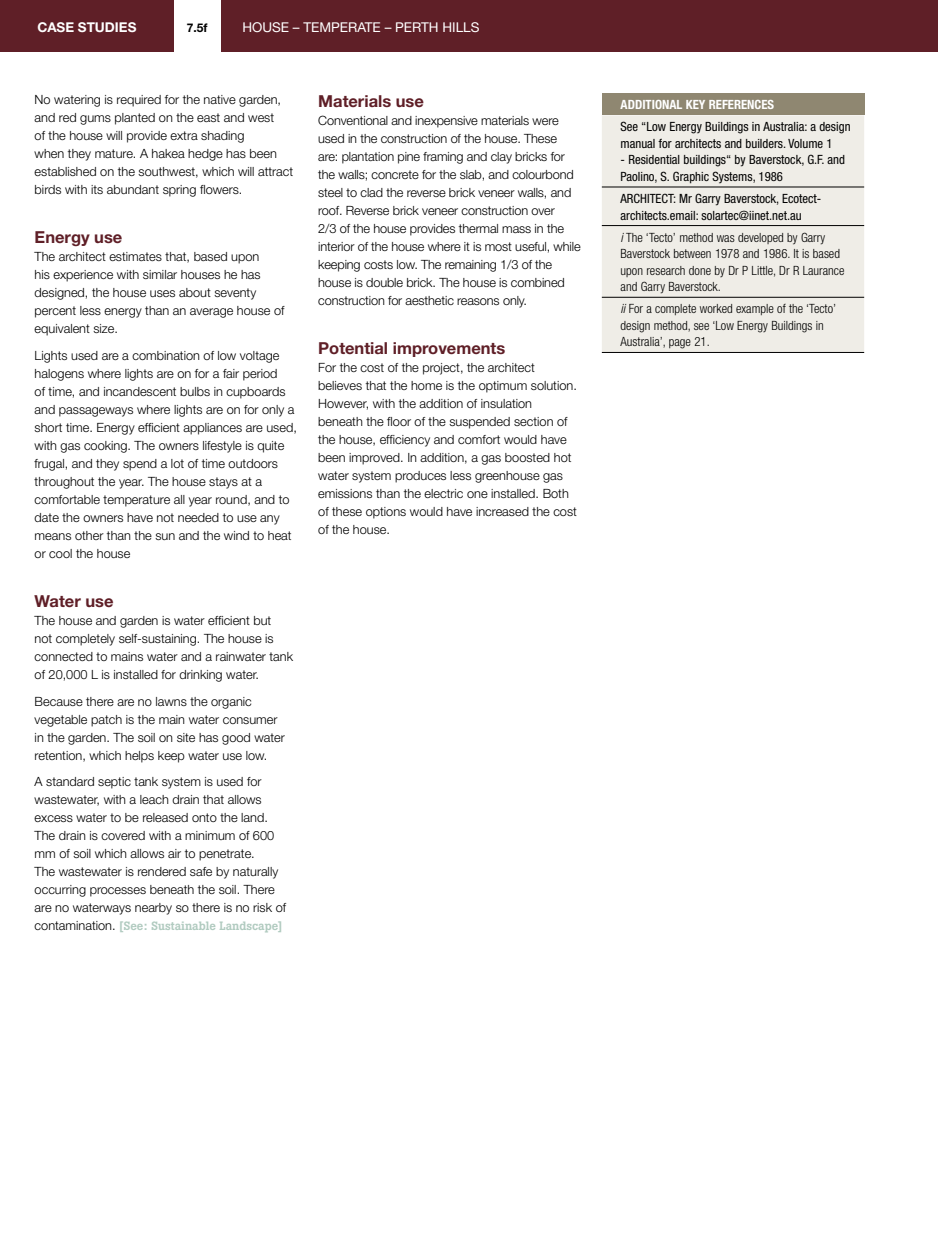
<style>
.page{position:relative;width:938px;height:1234px;background:#fff}
.page>*{position:absolute;margin:0;border:0;box-sizing:border-box;transform-origin:0 0}
.head2{font:700 16.5px "Helvetica Neue";color:#5f1f27}
.t1{font:13.5px "Helvetica Neue";color:#fff}
.t2{font:700 13.5px "Helvetica Neue";color:#fff}
.body{font:300 12.75px/18px "Helvetica Neue";color:#000}
.table_light{font:300 condensed 12.75px/16.5px "Helvetica Neue";color:#000}
.table_reg{font:condensed 12.75px/16.5px "Helvetica Neue";color:#000}
.table_bold_white{font:700 condensed 12.75px "Helvetica Neue";color:#fff}
.body-2{font:500 12px "Boton";color:#b1cbc0}
.t3{font:700 12px "Helvetica Neue";color:#000}
.s1{font-family:"Helvetica Neue";font-weight:300;font-size:12.75px;color:#000}
.s2{font-style:italic}
</style>
<div class="page">
<div style="left:0;top:0;width:173px;height:51px;background:#5f1f27"></div>
<div style="left:221px;top:0;width:717px;height:51px;background:#5f1f27"></div>
<div style="left:602px;top:93px;width:262px;height:22px;background:#8f8771"></div>
<div style="left:602px;top:115px;width:262px;height:237px;background:#efede7"></div>
<hr style="left:602px;top:187px;width:262px;height:1px;background:#000">
<hr style="left:602px;top:225px;width:262px;height:1px;background:#000">
<hr style="left:602px;top:297px;width:262px;height:1px;background:#000">
<hr style="left:602px;top:352px;width:262px;height:1px;background:#000">
<p class="t2" style="left:37px;top:19px;width:101px">CASE STUDIES</p>
<p class="t1" style="left:242px;top:19px;width:239px">HOUSE – TEMPERATE – PERTH HILLS</p>
<p class="t3" style="left:187px;top:20px;width:22px">7.5f</p>
<p class="body" style="left:35px;top:90px;width:260px">No watering is required for the native garden, and red gums planted on the east and west<br>of the house will provide extra shading<br>when they mature. A hakea hedge has been established on the southwest, which will attract birds with its abundant spring flowers.</p>
<p class="head2" style="left:35px;top:227px;width:89px">Energy use</p>
<p class="body" style="left:35px;top:247px;width:251px">The architect estimates that, based upon<br>his experience with similar houses he has designed, the house uses about seventy percent less energy than an average house of equivalent size.</p>
<p class="body" style="left:35px;top:346px;width:264px">Lights used are a combination of low voltage halogens where lights are on for a fair period<br>of time, and incandescent bulbs in cupboards and passageways where lights are on for only a short time. Energy efficient appliances are used, with gas cooking. The owners lifestyle is quite frugal, and they spend a lot of time outdoors throughout the year. The house stays at a comfortable temperature all year round, and to date the owners have not needed to use any means other than the sun and the wind to heat or cool the house</p>
<p class="head2" style="left:35px;top:591px;width:80px">Water use</p>
<p class="body" style="left:35px;top:611px;width:260px">The house and garden is water efficient but<br>not completely self-sustaining. The house is connected to mains water and a rainwater tank of 20,000 L is installed for drinking water.</p>
<p class="body" style="left:35px;top:691px;width:252px">Because there are no lawns the organic vegetable patch is the main water consumer in the garden. The soil on site has good water retention, which helps keep water use low.</p>
<p class="body" style="left:35px;top:772px;width:253px">A standard septic tank system is used for wastewater, with a leach drain that allows excess water to be released onto the land.<br>The drain is covered with a minimum of 600 mm of soil which allows air to penetrate.<br>The wastewater is rendered safe by naturally occurring processes beneath the soil. There are no waterways nearby so there is no risk of</p>
<p class="body-2" style="left:35px;top:918px;width:249px"><span class="s1">contamination.</span> [See: Sustainable Landscape]</p>
<p class="head2" style="left:318px;top:90px;width:107px">Materials use</p>
<p class="body" style="left:318px;top:111px;width:264px">Conventional and inexpensive materials were used in the construction of the house. These<br>are: plantation pine framing and clay bricks for the walls; concrete for the slab, and colourbond steel to clad the reverse brick veneer walls, and roof. Reverse brick veneer construction over<br>2/3 of the house provides thermal mass in the interior of the house where it is most useful, while keeping costs low. The remaining 1/3 of the house is double brick. The house is combined construction for aesthetic reasons only.</p>
<p class="head2" style="left:318px;top:338px;width:188px">Potential improvements</p>
<p class="body" style="left:318px;top:358px;width:260px">For the cost of the project, the architect believes that the home is the optimum solution.<br>However, with the addition of insulation beneath the floor of the suspended section of the house, efficiency and comfort would have been improved. In addition, a gas boosted hot water system produces less greenhouse gas emissions than the electric one installed. Both of these options would have increased the cost of the house.</p>
<p class="table_bold_white" style="left:620px;top:97px;width:155px">ADDITIONAL KEY REFERENCES</p>
<p class="table_reg" style="left:620px;top:119px;width:231px">See “Low Energy Buildings in Australia: a design manual for architects and builders. Volume 1</p>
<p class="table_reg" style="left:620px;top:152px;width:226px">- Residential buildings“ by Baverstock, G.F. and<br>Paolino, S. Graphic Systems, 1986</p>
<p class="table_reg" style="left:620px;top:190px;width:202px">ARCHITECT: Mr Garry Baverstock, Ecotect&shy;architects.email: solartec@iinet.net.au</p>
<p class="table_light" style="left:620px;top:229px;width:225px"><span class="s2">i</span> The ‘Tecto’ method was developed by Garry Baverstock between 1978 and 1986. It is based upon research done by Dr P Little, Dr R Laurance and Garry Baverstock.</p>
<p class="table_light" style="left:620px;top:300px;width:217px"><span class="s2">ii</span> For a complete worked example of the ‘Tecto’ design method, see ‘Low Energy Buildings in<br>Australia’, page 21.</p>
</div>
